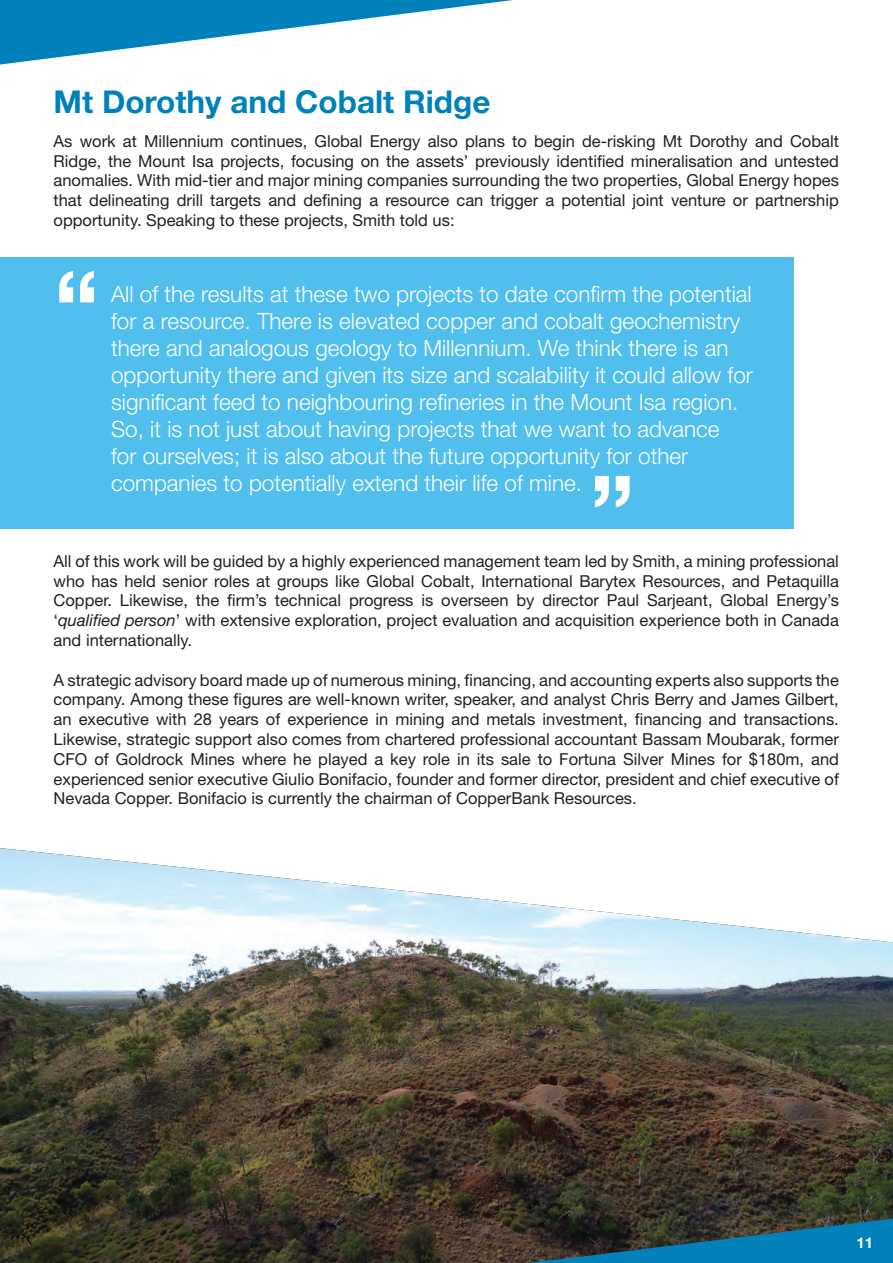
<style>
.page{position:relative;width:893px;height:1263px;background:#fff}
.page>*{position:absolute;margin:0;border:0;box-sizing:border-box;transform-origin:0 0}
.t1{font:700 97.5px "Helvetica Neue LT Std";color:#fff}
.t2{font:700 31.5px "Helvetica Neue LT Std";color:#0081ba}
.t3{font:300 22.5px/27px "Helvetica Neue LT Std";color:#fff}
.t4{font:16.5px/19.8px "Helvetica Neue LT Std";color:#231f20;text-align:justify}
.t5{font:700 15px "Helvetica Neue LT Std";color:#fff}
.s1{font-style:italic}
</style>
<div class="page">
<div style="left:0;top:257px;width:794px;height:272px;background:#50bfed"></div>
<img style="left:0;top:848px;width:893px;height:415px">
<svg style="left:0;top:0;width:513px;height:65px"></svg>
<svg style="left:86px;top:1212px;width:807px;height:51px;background:#2c4043"></svg>
<h2 class="t2" style="left:54px;top:82px;width:438px">Mt Dorothy and Cobalt Ridge</h2>
<p class="t4" style="left:54px;top:131px;width:787px">As work at Millennium continues, Global Energy also plans to begin de-risking Mt Dorothy and Cobalt Ridge, the Mount Isa projects, focusing on the assets’ previously identified mineralisation and untested anomalies. With mid-tier and major mining companies surrounding the two properties, Global Energy hopes that delineating drill targets and defining a resource can trigger a potential joint venture or partnership opportunity. Speaking to these projects, Smith told us:</p>
<h1 class="t1" style="left:54px;top:246px;width:47px">“</h1>
<p class="t3" style="left:111px;top:280px;width:643px">All of the results at these two projects to date confirm the potential for a resource. There is elevated copper and cobalt geochemistry there and analogous geology to Millennium. We think there is an opportunity there and given its size and scalability it could allow for significant feed to neighbouring refineries in the Mount Isa region.<br>So, it is not just about having projects that we want to advance<br>for ourselves; it is also about the future opportunity for other companies to potentially extend their life of mine.</p>
<h1 class="t1" style="left:635px;top:533px;width:47px;rotate:-180deg">“</h1>
<p class="t4" style="left:54px;top:551px;width:787px">All of this work will be guided by a highly experienced management team led by Smith, a mining professional who has held senior roles at groups like Global Cobalt, International Barytex Resources, and Petaquilla Copper. Likewise, the firm’s technical progress is overseen by director Paul Sarjeant, Global Energy’s ‘<span class="s1">qualified person</span>’ with extensive exploration, project evaluation and acquisition experience both in Canada and internationally.</p>
<p class="t4" style="left:54px;top:670px;width:787px">A strategic advisory board made up of numerous mining, financing, and accounting experts also supports the company. Among these figures are well-known writer, speaker, and analyst Chris Berry and James Gilbert, an executive with 28 years of experience in mining and metals investment, financing and transactions.<br>Likewise, strategic support also comes from chartered professional accountant Bassam Moubarak, former CFO of Goldrock Mines where he played a key role in its sale to Fortuna Silver Mines for $180m, and experienced senior executive Giulio Bonifacio, founder and former director, president and chief executive of Nevada Copper. Bonifacio is currently the chairman of CopperBank Resources.</p>
<p class="t5" style="left:856px;top:1233px;width:18px">11</p>
</div>
